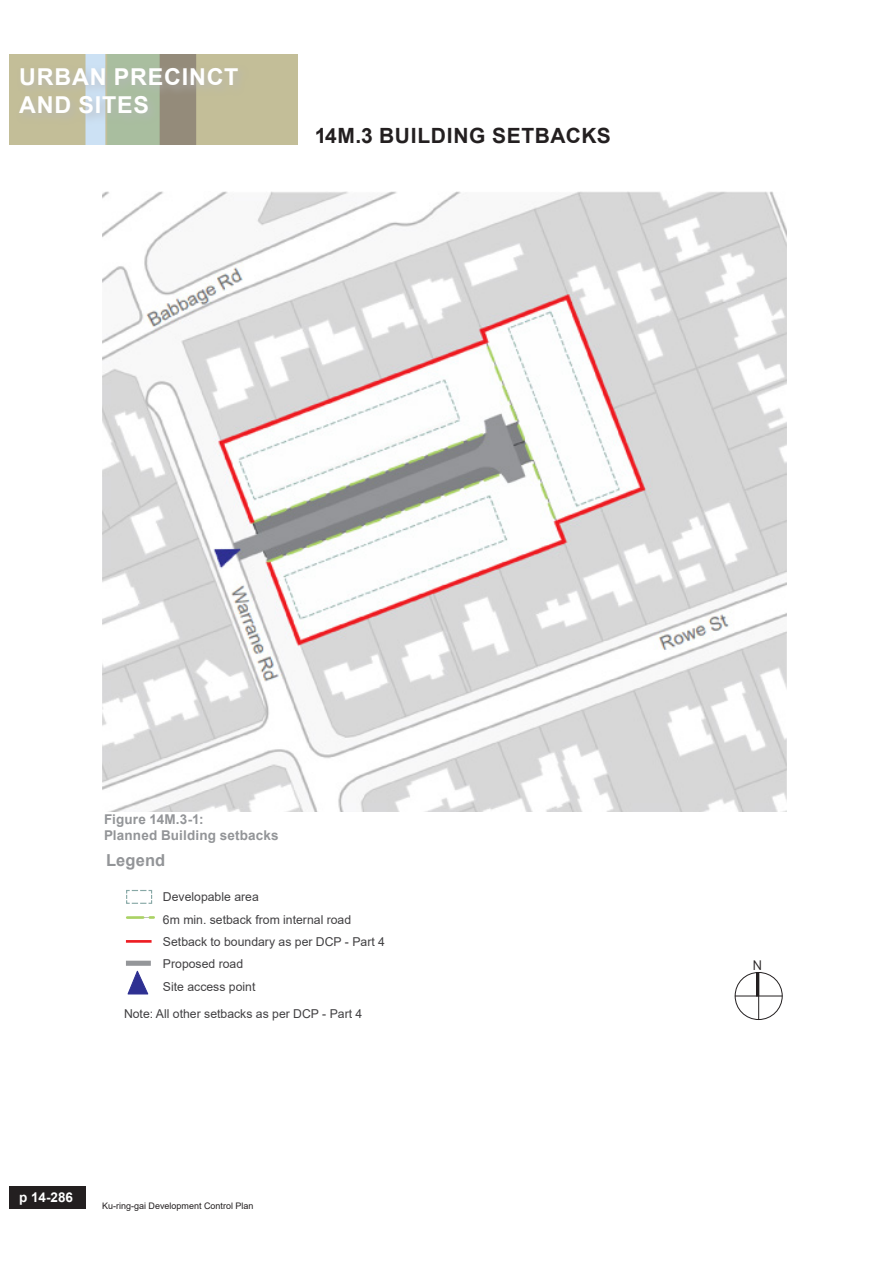
<style>
.page{position:relative;width:893px;height:1263px;background:#fff}
.page>*{position:absolute;margin:0;border:0;box-sizing:border-box;transform-origin:0 0}
.t1{font:700 23.25px/27.9px "Arial";letter-spacing:.035em;color:#fff}
.t2{font:700 21px "Arial";letter-spacing:.025em;color:#231f20}
.t3{font:700 16.5px "Arial";letter-spacing:.005em;color:#939598}
.t4{font:700 13.5px "Arial";letter-spacing:.01em;color:#939598}
.t5{font:700 13.5px "Arial";color:#fff}
.t6{font:13.5px "DIN";color:#231f20}
.t7{font:12.3px/22.4px "Arial";color:#414042}
.t8{font:9px "Arial";color:#231f20}
</style>
<div class="page">
<img style="left:9px;top:54px;width:289px;height:91px">
<div style="left:9px;top:1186px;width:76px;height:23px;background:#231f20"></div>
<div style="left:16px;top:64px;width:234px;height:62px;background:#b6b7bb;opacity:.75"></div>
<div style="left:735px;top:972px;width:48px;height:48px;border:1px solid #231f20;border-radius:50%"></div>
<hr style="left:735px;top:995px;width:47px;height:1px;background:#231f20">
<hr style="left:758px;top:972px;width:1px;height:47px;background:#231f20">
<div style="left:756px;top:972px;width:3px;height:24px;border:1px solid #231f20"></div>
<svg style="left:126px;top:890px;width:26px;height:14px"></svg>
<hr style="left:126px;top:940px;width:26px;height:3px;background:#ee1d23">
<div style="left:126px;top:961px;width:25px;height:5px;background:#949699"></div>
<svg style="left:127px;top:916px;width:27px;height:3px"></svg>
<svg style="left:127px;top:970px;width:22px;height:25px"></svg>
<img style="left:102px;top:191px;width:685px;height:621px">
<h1 class="t1" style="left:19px;top:63px;width:221px">URBAN PRECINCT<br>AND SITES</h1>
<p class="t2" style="left:315px;top:121px;width:298px">14M.3 BUILDING SETBACKS</p>
<p class="t4" style="left:104px;top:810px;width:101px">Figure 14M.3-1:</p>
<p class="t4" style="left:104px;top:826px;width:176px">Planned Building setbacks</p>
<p class="t3" style="left:106px;top:848px;width:61px">Legend</p>
<p class="t7" style="left:163px;top:886px;width:224px">Developable area<br>6m min. setback from internal road<br>Setback to boundary as per DCP - Part 4<br>Proposed road<br>Site access point</p>
<p class="t7" style="left:124px;top:1003px;width:240px">Note: All other setbacks as per DCP - Part 4</p>
<p class="t5" style="left:15px;top:1187px;width:63px">p 14 286</p>
<p class="t5" style="left:19px;top:1187px;width:56px">p 14-286</p>
<p class="t8" style="left:102px;top:1199px;width:153px">Ku-ring-gai Development Control Plan</p>
<p class="t6" style="left:752px;top:956px;width:11px">N</p>
</div>
